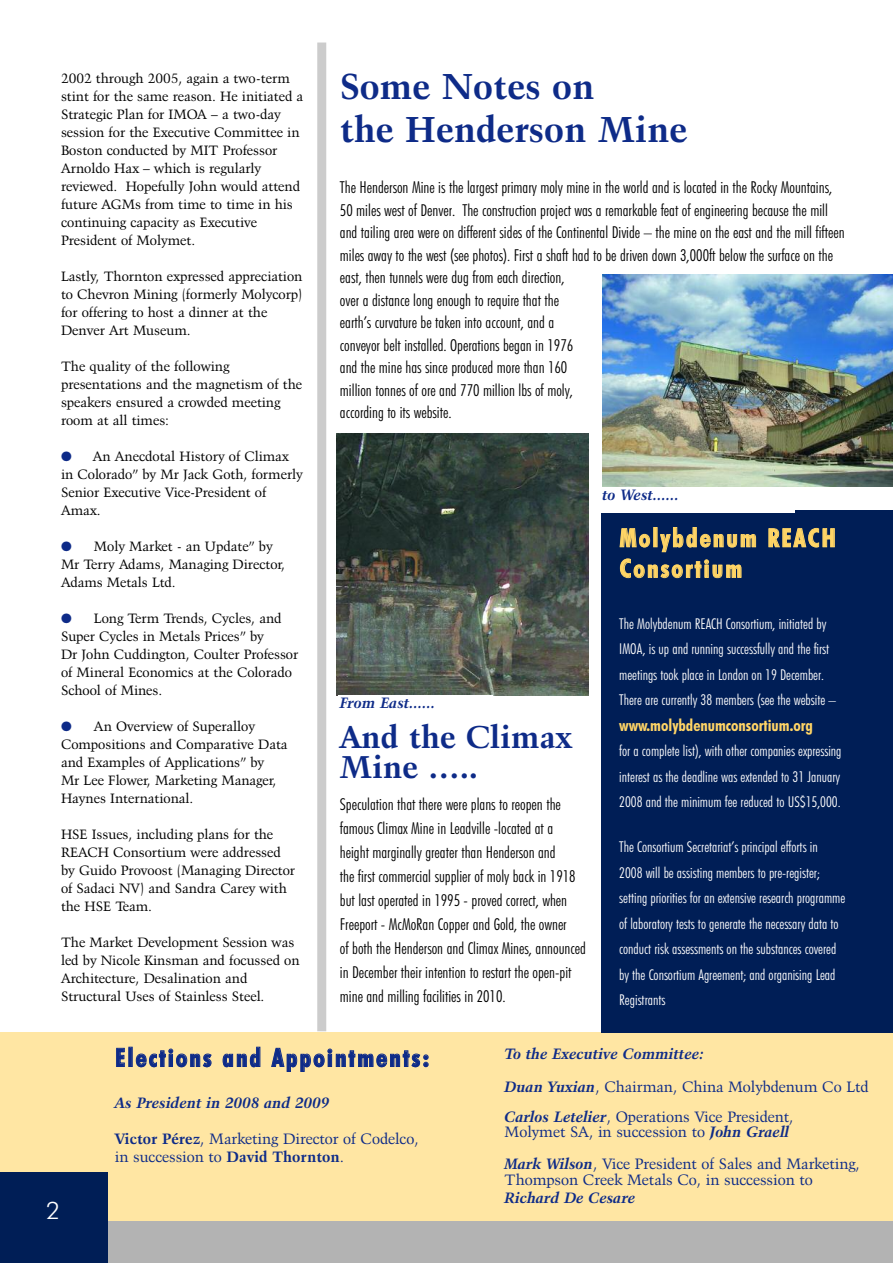
<style>
.page{position:relative;width:893px;height:1263px;background:#fff}
.page>*{position:absolute;margin:0;border:0;box-sizing:border-box;transform-origin:0 0}
.t1{font:700 36px/43.2px "Kuenstler 480 BT";color:#0e2b88}
.t2{font:700 31.5px/30px "Kuenstler 480 BT";color:#0e2b88}
.t3{font:700 condensed 25.5px "Futura BT";letter-spacing:.085em;color:#0e2b88}
.t4{font:700 condensed 25.5px/30.6px "Futura BT";letter-spacing:.085em;color:#ffd566}
.t5{font:300 24px "Futura BT";color:#fff}
.t6{font:300 condensed 16.5px/22.5px "Futura BT";color:#000}
.t7{font:700 condensed 16.5px "Futura BT";color:#ffd566}
.t8{font:300 condensed 15px/25.5px "Futura BT";color:#fff}
.t9{font:15px/18px "Kuenstler 480 BT";color:#0e2b88}
.t10{font:italic 700 15px/33px "Kuenstler 480 BT";color:#0e2b88}
.t11{font:13.5px/18px "Kuenstler 480 BT";color:#000}
.s1{color:#0e2b88}
.s2{font-weight:700}
.s3{font-weight:400;font-style:normal}
.s4{font-weight:700;font-style:italic}
</style>
<div class="page">
<div style="left:108px;top:1220px;width:785px;height:43px;background:#b3b3b3"></div>
<div style="left:0;top:1032px;width:893px;height:188px;background:#ffe6a3"></div>
<div style="left:0;top:1172px;width:108px;height:91px;background:#001e56"></div>
<div style="left:601px;top:510px;width:292px;height:522px;background:#001e56"></div>
<div style="left:317px;top:43px;width:9px;height:988px;background:#ccc"></div>
<img style="left:603px;top:274px;width:290px;height:213px">
<img style="left:337px;top:434px;width:252px;height:262px">
<div style="left:338px;top:695px;width:155px;height:25px;background:#fff"></div>
<div style="left:601px;top:487px;width:194px;height:25px;background:#fff"></div>
<p class="t11" style="left:61px;top:70px;width:244px">2002 through 2005, again a two-term stint for the same reason. He initiated a Strategic Plan for IMOA – a two-day session for the Executive Committee in Boston conducted by MIT Professor Arnoldo Hax – which is regularly reviewed. Hopefully John would attend future AGMs from time to time in his continuing capacity as Executive President of Molymet.</p>
<p class="t11" style="left:61px;top:268px;width:243px">Lastly, Thornton expressed appreciation to Chevron Mining (formerly Molycorp) for offering to host a dinner at the Denver Art Museum.</p>
<p class="t11" style="left:61px;top:358px;width:243px">The quality of the following presentations and the magnetism of the speakers ensured a crowded meeting room at all times:</p>
<p class="t11" style="left:61px;top:448px;width:243px"><span class="s1">●</span> An Anecdotal History of Climax in Colorado” by Mr Jack Goth, formerly<br>Senior Executive Vice-President of<br>Amax.</p>
<p class="t11" style="left:61px;top:538px;width:226px"><span class="s1">●</span> Moly Market - an Update” by<br>Mr Terry Adams, Managing Director,<br>Adams Metals Ltd.</p>
<p class="t11" style="left:61px;top:610px;width:239px"><span class="s1">●</span> Long Term Trends, Cycles, and<br>Super Cycles in Metals Prices” by<br>Dr John Cuddington, Coulter Professor of Mineral Economics at the Colorado<br>School of Mines.</p>
<p class="t11" style="left:61px;top:718px;width:228px"><span class="s1">●</span> An Overview of Superalloy<br>Compositions and Comparative Data and Examples of Applications” by<br>Mr Lee Flower, Marketing Manager,<br>Haynes International.</p>
<p class="t11" style="left:61px;top:826px;width:235px">HSE Issues, including plans for the<br>REACH Consortium were addressed by Guido Provoost (Managing Director of Sadaci NV) and Sandra Carey with the HSE Team.</p>
<p class="t11" style="left:61px;top:934px;width:240px">The Market Development Session was led by Nicole Kinsman and focussed on Architecture, Desalination and Structural Uses of Stainless Steel.</p>
<h1 class="t1" style="left:340px;top:67px;width:349px">Some Notes on<br>the Henderson Mine</h1>
<p class="t6" style="left:340px;top:177px;width:506px">The Henderson Mine is the largest primary moly mine in the world and is located in the Rocky Mountains, 50 miles west of Denver. The construction project was a remarkable feat of engineering because the mill and tailing area were on different sides of the Continental Divide – the mine on the east and the mill fifteen miles away to the west (see photos). First a shaft had to be driven down 3,000ft below the surface on the east, then tunnels were dug from each direction,<br>over a distance long enough to require that the<br>earth’s curvature be taken into account, and a<br>conveyor belt installed. Operations began in 1976<br>and the mine has since produced more than 160<br>million tonnes of ore and 770 million lbs of moly,<br>according to its website.</p>
<p class="t10" style="left:340px;top:687px;width:97px">From East......</p>
<h2 class="t2" style="left:340px;top:724px;width:233px">And the Climax<br>Mine …..</h2>
<p class="t6" style="left:340px;top:793px;width:247px;line-height:24px">Speculation that there were plans to reopen the famous Climax Mine in Leadville -located at a height marginally greater than Henderson and<br>the first commercial supplier of moly back in 1918 but last operated in 1995 - proved correct, when Freeport - McMoRan Copper and Gold, the owner<br>of both the Henderson and Climax Mines, announced in December their intention to restart the open-pit mine and milling facilities in 2010.</p>
<p class="t10" style="left:602px;top:479px;width:78px">to West......</p>
<h3 class="t4" style="left:620px;top:524px;width:218px">Molybdenum REACH<br>Consortium</h3>
<p class="t8" style="left:619px;top:612px;width:218px">The Molybdenum REACH Consortium, initiated by IMOA, is up and running successfully and the first meetings took place in London on 19 December.<br>There are currently 38 members (see the website –</p>
<p class="t7" style="left:619px;top:718px;width:195px">www.molybdenumconsortium.org</p>
<p class="t8" style="left:619px;top:739px;width:224px;text-align:justify">for a complete list), with other companies expressing interest as the deadline was extended to 31 January 2008 and the minimum fee reduced to US$15,000.</p>
<p class="t8" style="left:619px;top:835px;width:227px">The Consortium Secretariat’s principal efforts in<br>2008 will be assisting members to pre-register; setting priorities for an extensive research programme of laboratory tests to generate the necessary data to conduct risk assessments on the substances covered by the Consortium Agreement; and organising Lead Registrants</p>
<h3 class="t5" style="left:46px;top:1201px;width:15px">2</h3>
<h3 class="t3" style="left:115px;top:1047px;width:316px">Elections and Appointments:</h3>
<p class="t10" style="left:115px;top:1087px;width:216px">As President in 2008 and 2009</p>
<p class="t9" style="left:115px;top:1130px;width:305px"><span class="s2">Victor Pérez</span>, Marketing Director of Codelco, in succession to <span class="s2">David Thornton</span>.</p>
<p class="t10" style="left:505px;top:1038px;width:365px">To the Executive Committee:<br>Duan Yuxian<span class="s3">, Chairman, China Molybdenum Co Ltd</span></p>
<p class="t9" style="left:505px;top:1110px;width:290px;line-height:15px"><span class="s4">Carlos Letelier</span>, Operations Vice President,<br>Molymet SA, in succession to <span class="s4">John Graell</span></p>
<p class="t9" style="left:505px;top:1156px;width:357px;line-height:16.5px"><span class="s4">Mark Wilson</span>, Vice President of Sales and Marketing,<br>Thompson Creek Metals Co, in succession to</p>
<p class="t10" style="left:505px;top:1182px;width:132px">Richard De Cesare</p>
</div>
